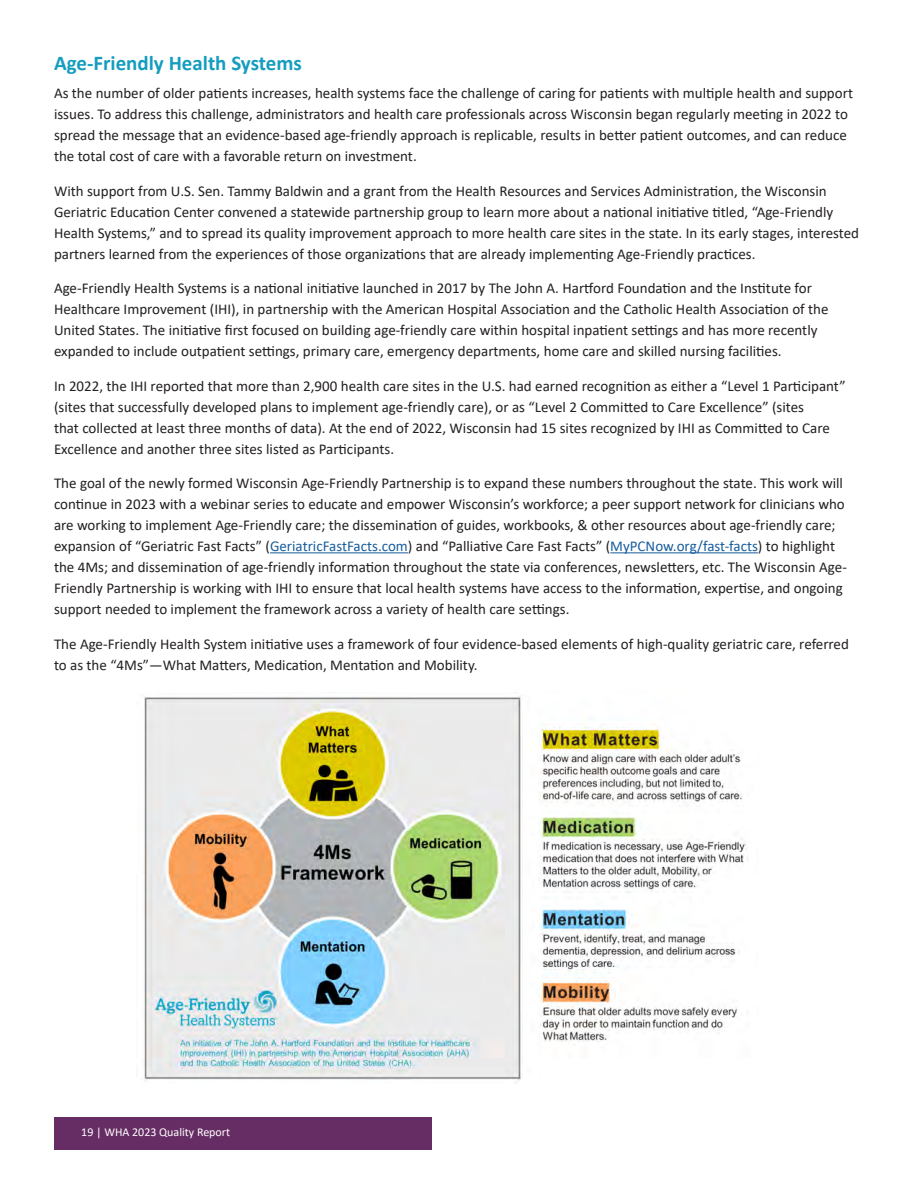
<style>
.page{position:relative;width:918px;height:1188px;background:#fff}
.page>*{position:absolute;margin:0;border:0;box-sizing:border-box;transform-origin:0 0}
.Subhead{font:700 21px "Calibri";color:#149dbf}
.Body_Copy{font:15px/21px "Calibri";color:#231f20}
.t1{font:12px "Calibri";color:#fff}
.s1{color:#175d9e}
</style>
<div class="page">
<div style="left:54px;top:1118px;width:378px;height:32px;background:#662d64"></div>
<hr style="left:270px;top:552px;width:138px;height:1px;background:#175d9e">
<hr style="left:610px;top:552px;width:148px;height:1px;background:#175d9e">
<img style="left:144px;top:696px;width:604px;height:385px">
<p class="Subhead" style="left:54px;top:49px;width:249px">Age-Friendly Health Systems</p>
<p class="Body_Copy" style="left:54px;top:82px;width:801px">As the number of older patients increases, health systems face the challenge of caring for patients with multiple health and support issues. To address this challenge, administrators and health care professionals across Wisconsin began regularly meeting in 2022 to spread the message that an evidence-based age-friendly approach is replicable, results in better patient outcomes, and can reduce the total cost of care with a favorable return on investment.</p>
<p class="Body_Copy" style="left:54px;top:180px;width:807px">With support from U.S. Sen. Tammy Baldwin and a grant from the Health Resources and Services Administration, the Wisconsin Geriatric Education Center convened a statewide partnership group to learn more about a national initiative titled, “Age-Friendly Health Systems,” and to spread its quality improvement approach to more health care sites in the state. In its early stages, interested partners learned from the experiences of those organizations that are already implementing Age-Friendly practices.</p>
<p class="Body_Copy" style="left:54px;top:277px;width:776px">Age-Friendly Health Systems is a national initiative launched in 2017 by The John A. Hartford Foundation and the Institute for Healthcare Improvement (IHI), in partnership with the American Hospital Association and the Catholic Health Association of the United States. The initiative first focused on building age-friendly care within hospital inpatient settings and has more recently expanded to include outpatient settings, primary care, emergency departments, home care and skilled nursing facilities.</p>
<p class="Body_Copy" style="left:54px;top:375px;width:793px">In 2022, the IHI reported that more than 2,900 health care sites in the U.S. had earned recognition as either a “Level 1 Participant” (sites that successfully developed plans to implement age-friendly care), or as “Level 2 Committed to Care Excellence” (sites<br>that collected at least three months of data). At the end of 2022, Wisconsin had 15 sites recognized by IHI as Committed to Care Excellence and another three sites listed as Participants.</p>
<p class="Body_Copy" style="left:54px;top:472px;width:794px">The goal of the newly formed Wisconsin Age-Friendly Partnership is to expand these numbers throughout the state. This work will continue in 2023 with a webinar series to educate and empower Wisconsin’s workforce; a peer support network for clinicians who are working to implement Age-Friendly care; the dissemination of guides, workbooks, &amp; other resources about age-friendly care; expansion of “Geriatric Fast Facts” (<span class="s1">GeriatricFastFacts.com</span>) and “Palliative Care Fast Facts” (<span class="s1">MyPCNow.org/fast-facts</span>) to highlight the 4Ms; and dissemination of age-friendly information throughout the state via conferences, newsletters, etc. The Wisconsin Age-Friendly Partnership is working with IHI to ensure that local health systems have access to the information, expertise, and ongoing support needed to implement the framework across a variety of health care settings.</p>
<p class="Body_Copy" style="left:54px;top:633px;width:796px">The Age-Friendly Health System initiative uses a framework of four evidence-based elements of high-quality geriatric care, referred to as the “4Ms”—What Matters, Medication, Mentation and Mobility.</p>
<p class="t1" style="left:81px;top:1124px;width:150px">19 | WHA 2023 Quality Report</p>
</div>
